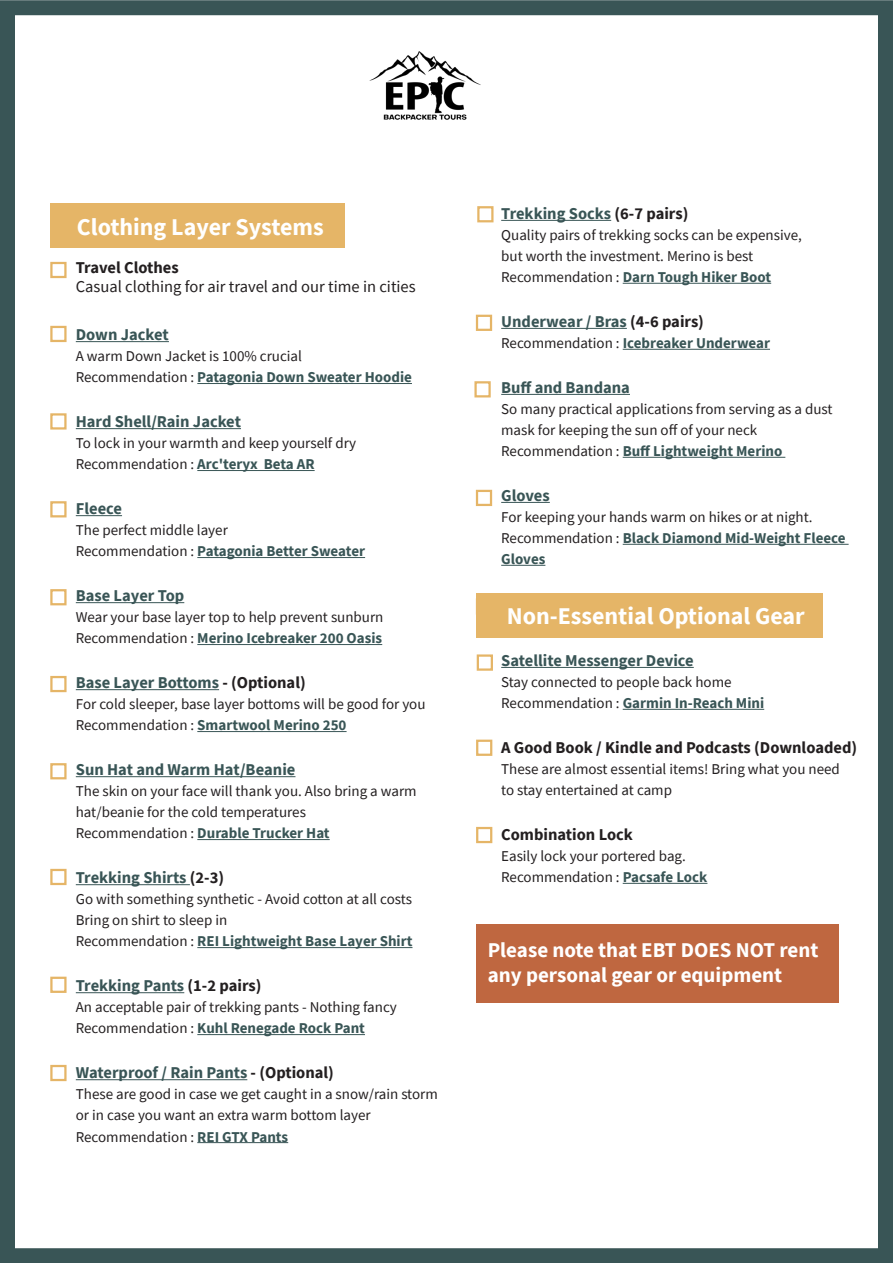
<style>
.page{position:relative;width:893px;height:1263px;background:#fff}
.page>*{position:absolute;margin:0;border:0;box-sizing:border-box;transform-origin:0 0}
.t1{font:700 24px "Source Sans Pro";color:#fff}
.t2{font:700 21px/25.2px "Source Sans Pro";color:#fff}
.t3{font:700 16.5px "Source Sans Pro";color:#395556}
.t4{font:700 16.5px "Source Sans Pro";color:#231f20}
.t5{font:16.5px "Source Sans Pro";color:#231f20}
.t6{font:15px/21px "Source Sans Pro";color:#231f20}
.t7{font:700 15px "Source Sans Pro";color:#395556}
.s1{font-weight:700;color:#395556}
.s2{font-weight:400;color:#231f20}
.s3{color:#231f20}
</style>
<div class="page">
<img style="left:369px;top:51px;width:112px;height:69px">
<div style="left:0;top:0;width:893px;height:1263px;border:15px solid #395556"></div>
<div style="left:50px;top:204px;width:294px;height:44px;background:#e5b567"></div>
<hr style="left:76px;top:341px;width:93px;height:1px;background:#395556">
<hr style="left:197px;top:383px;width:215px;height:1px;background:#395556">
<hr style="left:76px;top:428px;width:165px;height:1px;background:#395556">
<hr style="left:197px;top:470px;width:118px;height:1px;background:#395556">
<hr style="left:76px;top:515px;width:46px;height:1px;background:#395556">
<hr style="left:197px;top:557px;width:168px;height:1px;background:#395556">
<hr style="left:76px;top:602px;width:108px;height:1px;background:#395556">
<hr style="left:197px;top:644px;width:185px;height:1px;background:#395556">
<hr style="left:76px;top:689px;width:143px;height:1px;background:#395556">
<hr style="left:197px;top:731px;width:150px;height:1px;background:#395556">
<hr style="left:76px;top:776px;width:219px;height:1px;background:#395556">
<hr style="left:197px;top:839px;width:133px;height:1px;background:#395556">
<hr style="left:76px;top:884px;width:114px;height:1px;background:#395556">
<hr style="left:197px;top:947px;width:215px;height:1px;background:#395556">
<hr style="left:76px;top:992px;width:108px;height:1px;background:#395556">
<hr style="left:197px;top:1034px;width:168px;height:1px;background:#395556">
<hr style="left:76px;top:1079px;width:171px;height:1px;background:#395556">
<hr style="left:197px;top:1142px;width:91px;height:1px;background:#395556">
<div style="left:50px;top:326px;width:17px;height:16px;border:2px solid #e5b567"></div>
<div style="left:50px;top:413px;width:17px;height:17px;border:2px solid #e5b567"></div>
<div style="left:50px;top:262px;width:17px;height:16px;border:2px solid #e5b567"></div>
<div style="left:50px;top:501px;width:17px;height:16px;border:2px solid #e5b567"></div>
<div style="left:50px;top:676px;width:17px;height:16px;border:2px solid #e5b567"></div>
<div style="left:50px;top:977px;width:17px;height:16px;border:2px solid #e5b567"></div>
<div style="left:477px;top:206px;width:16px;height:16px;border:2px solid #e5b567"></div>
<div style="left:476px;top:315px;width:16px;height:16px;border:2px solid #e5b567"></div>
<div style="left:474px;top:381px;width:17px;height:16px;border:2px solid #e5b567"></div>
<div style="left:476px;top:490px;width:16px;height:16px;border:2px solid #e5b567"></div>
<div style="left:477px;top:654px;width:16px;height:17px;border:2px solid #e5b567"></div>
<div style="left:476px;top:740px;width:16px;height:16px;border:2px solid #e5b567"></div>
<div style="left:50px;top:589px;width:17px;height:16px;border:2px solid #e5b567"></div>
<div style="left:476px;top:827px;width:16px;height:16px;border:2px solid #e5b567"></div>
<hr style="left:501px;top:220px;width:110px;height:1px;background:#395556">
<hr style="left:623px;top:283px;width:148px;height:1px;background:#395556">
<hr style="left:501px;top:328px;width:126px;height:1px;background:#395556">
<hr style="left:623px;top:349px;width:147px;height:1px;background:#395556">
<hr style="left:501px;top:394px;width:129px;height:1px;background:#395556">
<hr style="left:623px;top:457px;width:162px;height:1px;background:#395556">
<hr style="left:501px;top:502px;width:49px;height:1px;background:#395556">
<hr style="left:623px;top:544px;width:226px;height:1px;background:#395556">
<hr style="left:501px;top:565px;width:44px;height:1px;background:#395556">
<hr style="left:501px;top:667px;width:193px;height:1px;background:#395556">
<hr style="left:623px;top:709px;width:141px;height:1px;background:#395556">
<hr style="left:623px;top:883px;width:84px;height:1px;background:#395556">
<div style="left:50px;top:869px;width:17px;height:16px;border:2px solid #e5b567"></div>
<div style="left:476px;top:593px;width:347px;height:45px;background:#e5b567"></div>
<div style="left:50px;top:763px;width:17px;height:16px;border:2px solid #e5b567"></div>
<div style="left:50px;top:1065px;width:17px;height:16px;border:2px solid #e5b567"></div>
<div style="left:476px;top:925px;width:363px;height:78px;background:#bf6740"></div>
<p class="t1" style="left:77px;top:210px;width:248px">Clothing Layer Systems</p>
<p class="t4" style="left:76px;top:256px;width:104px">Travel Clothes</p>
<p class="t5" style="left:76px;top:276px;width:341px">Casual clothing for air travel and our time in cities</p>
<p class="t3" style="left:76px;top:324px;width:95px">Down Jacket</p>
<p class="t6" style="left:76px;top:346px;width:338px">A warm Down Jacket is 100% crucial<br>Recommendation : <span class="s1">Patagonia Down Sweater Hoodie</span></p>
<p class="t3" style="left:76px;top:411px;width:167px">Hard Shell/Rain Jacket</p>
<p class="t6" style="left:76px;top:433px;width:282px">To lock in your warmth and keep yourself dry</p>
<p class="t6" style="left:76px;top:454px;width:240px">Recommendation : <span class="s1">Arc'teryx Beta AR</span></p>
<p class="t3" style="left:76px;top:498px;width:48px">Fleece</p>
<p class="t6" style="left:76px;top:520px;width:154px">The perfect middle layer</p>
<p class="t7" style="left:76px;top:541px;width:291px"><span class="s2">Recommendation :</span> Patagonia Better Sweater</p>
<p class="t3" style="left:76px;top:585px;width:110px">Base Layer Top</p>
<p class="t6" style="left:76px;top:607px;width:309px">Wear your base layer top to help prevent sunburn</p>
<p class="t7" style="left:76px;top:628px;width:308px"><span class="s2">Recommendation :</span> Merino Icebreaker 200 Oasis</p>
<p class="t3" style="left:76px;top:672px;width:231px">Base Layer Bottoms <span class="s3">- (Optional)</span></p>
<p class="t6" style="left:76px;top:694px;width:351px">For cold sleeper, base layer bottoms will be good for you</p>
<p class="t7" style="left:76px;top:715px;width:272px"><span class="s2">Recommendation :</span> Smartwool Merino 250</p>
<p class="t3" style="left:76px;top:759px;width:221px">Sun Hat and Warm Hat/Beanie</p>
<p class="t6" style="left:76px;top:781px;width:342px">The skin on your face will thank you. Also bring a warm hat/beanie for the cold temperatures</p>
<p class="t7" style="left:76px;top:823px;width:255px"><span class="s2">Recommendation :</span> Durable Trucker Hat</p>
<p class="t3" style="left:76px;top:867px;width:150px">Trekking Shirts <span class="s3">(2-3)</span></p>
<p class="t6" style="left:76px;top:889px;width:338px">Go with something synthetic - Avoid cotton at all costs</p>
<p class="t6" style="left:76px;top:910px;width:153px">Bring on shirt to sleep in</p>
<p class="t7" style="left:76px;top:931px;width:338px"><span class="s2">Recommendation :</span> REI Lightweight Base Layer Shirt</p>
<p class="t3" style="left:76px;top:975px;width:187px">Trekking Pants <span class="s3">(1-2 pairs)</span></p>
<p class="t6" style="left:76px;top:997px;width:323px">An acceptable pair of trekking pants - Nothing fancy</p>
<p class="t7" style="left:76px;top:1018px;width:291px"><span class="s2">Recommendation :</span> Kuhl Renegade Rock Pant</p>
<p class="t3" style="left:76px;top:1062px;width:260px">Waterproof / Rain Pants <span class="s3">- (Optional)</span></p>
<p class="t6" style="left:76px;top:1084px;width:364px">These are good in case we get caught in a snow/rain storm or in case you want an extra warm bottom layer<br>Recommendation : <span class="s1">REI GTX Pants</span></p>
<p class="t3" style="left:501px;top:202px;width:189px">Trekking Socks <span class="s3">(6-7 pairs)</span></p>
<p class="t6" style="left:501px;top:225px;width:302px">Quality pairs of trekking socks can be expensive, but worth the investment. Merino is best<br>Recommendation : <span class="s1">Darn Tough Hiker Boot</span></p>
<p class="t3" style="left:501px;top:310px;width:204px">Underwear / Bras <span class="s3">(4-6 pairs)</span></p>
<p class="t7" style="left:501px;top:333px;width:270px"><span class="s2">Recommendation :</span> Icebreaker Underwear</p>
<p class="t3" style="left:501px;top:376px;width:130px">Buff and Bandana</p>
<p class="t6" style="left:501px;top:399px;width:333px">So many practical applications from serving as a dust mask for keeping the sun off of your neck</p>
<p class="t7" style="left:501px;top:441px;width:283px"><span class="s2">Recommendation :</span> Buff Lightweight Merino</p>
<p class="t3" style="left:501px;top:484px;width:50px">Gloves</p>
<p class="t6" style="left:501px;top:507px;width:346px">For keeping your hands warm on hikes or at night.<br>Recommendation : <span class="s1">Black Diamond Mid-Weight Fleece<br>Gloves</span></p>
<p class="t1" style="left:507px;top:600px;width:300px">Non-Essential Optional Gear</p>
<p class="t3" style="left:501px;top:649px;width:194px">Satellite Messenger Device</p>
<p class="t6" style="left:501px;top:672px;width:232px">Stay connected to people back home</p>
<p class="t7" style="left:501px;top:693px;width:265px"><span class="s2">Recommendation :</span> Garmin In-Reach Mini</p>
<p class="t4" style="left:501px;top:736px;width:357px">A Good Book / Kindle and Podcasts (Downloaded)</p>
<p class="t6" style="left:501px;top:759px;width:340px">These are almost essential items! Bring what you need</p>
<p class="t6" style="left:501px;top:780px;width:172px">to stay entertained at camp</p>
<p class="t4" style="left:501px;top:823px;width:133px">Combination Lock</p>
<p class="t6" style="left:501px;top:846px;width:186px">Easily lock your portered bag.</p>
<p class="t6" style="left:501px;top:867px;width:208px">Recommendation : <span class="s1">Pacsafe Lock</span></p>
<p class="t2" style="left:488px;top:937px;width:332px">Please note that EBT DOES NOT rent any personal gear or equipment</p>
</div>
